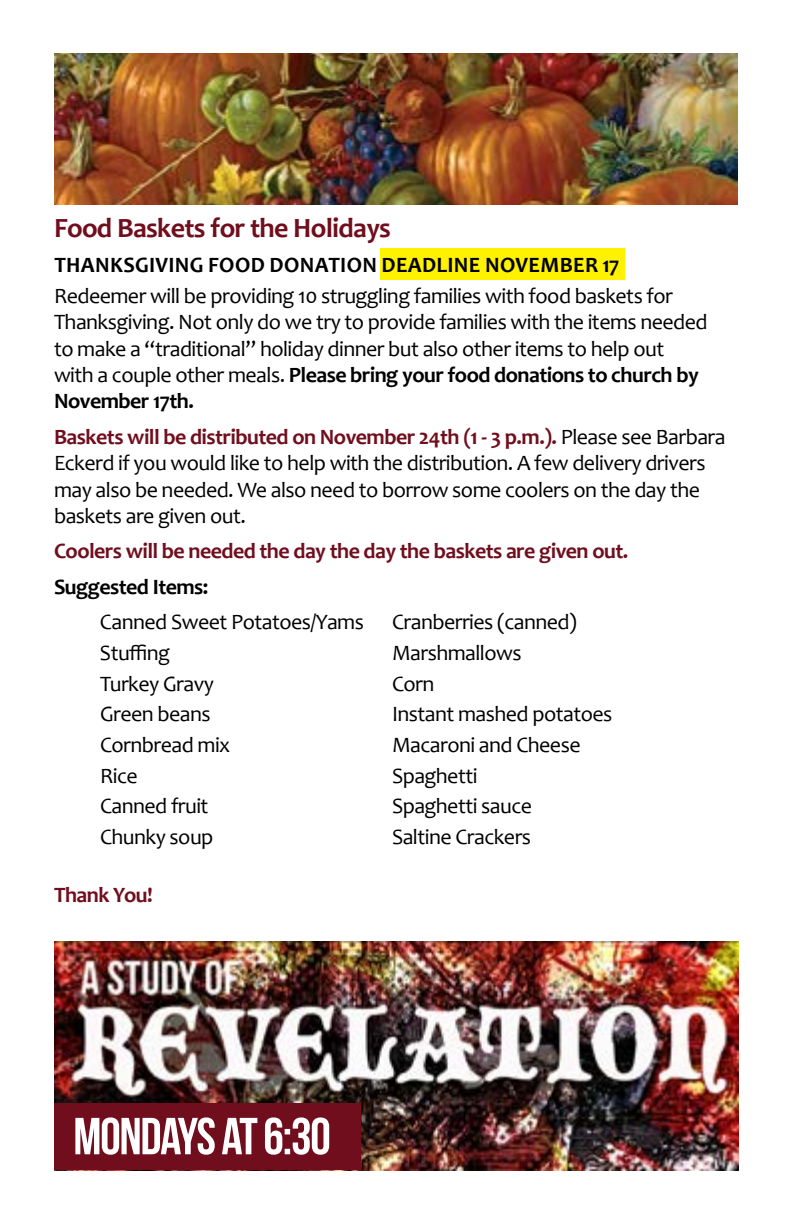
<style>
.page{position:relative;width:792px;height:1224px;background:#fff}
.page>*{position:absolute;margin:0;border:0;box-sizing:border-box;transform-origin:0 0}
.t1{font:52px "Bebas Neue";letter-spacing:-.025em;color:#fff}
.Section{font:700 28px "Candara";letter-spacing:-.025em;color:#700e1d}
.body_-_service{font:22px/26.4px "Candara";letter-spacing:-.025em;color:#000}
.servant_team_list{font:22px "Candara";letter-spacing:-.025em;color:#000}
.body_-_service-2{font:700 22px "Candara";letter-spacing:-.025em;color:#700e1d}
.subhead_-_all_caps{font:700 22px "Candara";letter-spacing:.015em;color:#000}
.body_-_service-3{font:700 22px "Candara";letter-spacing:-.025em;color:#000}
.Horiz_intext_block{font:700 22px "Candara";letter-spacing:-.025em;color:#700e1d}
.s1{font-weight:700}
.s2{font-weight:700;color:#700e1d}
</style>
<div class="page">
<img style="left:54px;top:53px;width:684px;height:152px">
<div style="left:380px;top:248px;width:245px;height:32px;background:#fff200"></div>
<img style="left:55px;top:942px;width:683px;height:228px">
<div style="left:54px;top:1103px;width:307px;height:67px;background:#700e1d"></div>
<p class="Section" style="left:54px;top:210px;width:339px">Food Baskets for the Holidays</p>
<p class="subhead_-_all_caps" style="left:54px;top:251px;width:566px">THANKSGIVING FOOD DONATION DEADLINE NOVEMBER 17</p>
<p class="body_-_service" style="left:54px;top:282px;width:655px">Redeemer will be providing 10 struggling families with food baskets for Thanksgiving. Not only do we try to provide families with the items needed to make a “traditional” holiday dinner but also other items to help out with a couple other meals. <span class="s1">Please bring your food donations to church by November 17th.</span></p>
<p class="body_-_service" style="left:54px;top:423px;width:673px"><span class="s2">Baskets will be distributed on November 24th (1 - 3 p.m.).</span> Please see Barbara Eckerd if you would like to help with the distribution. A few delivery drivers may also be needed. We also need to borrow some coolers on the day the baskets are given out.</p>
<p class="body_-_service-2" style="left:54px;top:537px;width:576px">Coolers will be needed the day the day the baskets are given out.</p>
<p class="body_-_service-3" style="left:54px;top:573px;width:156px">Suggested Items:</p>
<p class="servant_team_list" style="left:100px;top:608px;width:265px">Canned Sweet Potatoes/Yams</p>
<p class="servant_team_list" style="left:392px;top:608px;width:186px">Cranberries (canned)</p>
<p class="servant_team_list" style="left:100px;top:639px;width:72px">Stuffing</p>
<p class="servant_team_list" style="left:392px;top:639px;width:131px">Marshmallows</p>
<p class="servant_team_list" style="left:100px;top:670px;width:115px">Turkey Gravy</p>
<p class="servant_team_list" style="left:392px;top:670px;width:44px">Corn</p>
<p class="servant_team_list" style="left:100px;top:700px;width:112px">Green beans</p>
<p class="servant_team_list" style="left:392px;top:700px;width:222px">Instant mashed potatoes</p>
<p class="servant_team_list" style="left:100px;top:731px;width:132px">Cornbread mix</p>
<p class="servant_team_list" style="left:392px;top:731px;width:190px">Macaroni and Cheese</p>
<p class="servant_team_list" style="left:100px;top:762px;width:39px">Rice</p>
<p class="servant_team_list" style="left:392px;top:762px;width:87px">Spaghetti</p>
<p class="servant_team_list" style="left:100px;top:793px;width:110px">Canned fruit</p>
<p class="servant_team_list" style="left:392px;top:793px;width:142px">Spaghetti sauce</p>
<p class="servant_team_list" style="left:100px;top:823px;width:115px">Chunky soup</p>
<p class="servant_team_list" style="left:392px;top:823px;width:141px">Saltine Crackers</p>
<p class="Horiz_intext_block" style="left:54px;top:881px;width:100px">Thank You!</p>
<p class="t1" style="left:73px;top:1108px;width:259px">MONDAYS AT 6:30</p>
</div>
